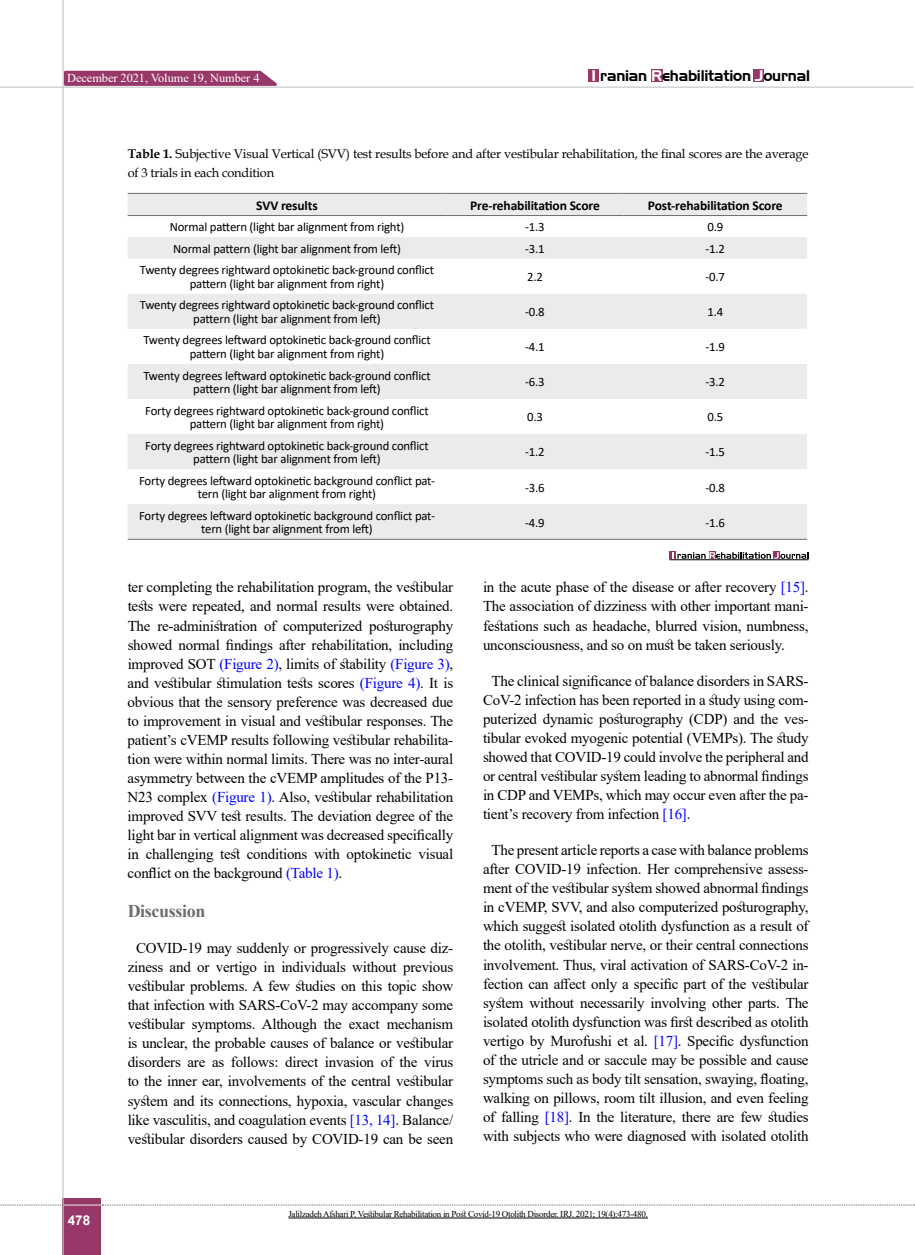
<style>
.page{position:relative;width:915px;height:1255px;background:#fff}
.page>*{position:absolute;margin:0;border:0;box-sizing:border-box;transform-origin:0 0}
.t1{font:700 18px "Times New Roman";letter-spacing:-.02em;color:#6d6e71}
.t2{font:15px/19px "Times New Roman";letter-spacing:-.015em;color:#000;text-align:justify}
.t3{font:15px "Aero";letter-spacing:-.015em;color:#000}
.t4{font:700 13.5px "Calibri";letter-spacing:-.01em;color:#000}
.t5{font:700 13.5px "Arial";color:#fff}
.t6{font:12.75px/13.5px "Calibri";letter-spacing:-.015em;color:#000;text-align:center}
.t7{font:12.75px/19px "Book Antiqua";letter-spacing:-.015em;color:#000}
.t8{font:12.15px "Times New Roman";letter-spacing:-.005em;color:#fff}
.t9{font:9px "Times New Roman";letter-spacing:-.03em;color:#000}
.s1{color:#fff}
.s2{font-weight:700}
.s3{color:#00f}
</style>
<div class="page">
<div style="left:63px;top:1198px;width:38px;height:56px;background:#983868"></div>
<hr style="left:62px;top:0;width:2px;height:1254px;background:#c2c4c6">
<hr style="left:63px;top:1204px;width:38px;height:1px;background:#ebebec">
<svg style="left:0;top:1204px;width:63px;height:1px"></svg>
<svg style="left:102px;top:1204px;width:812px;height:1px"></svg>
<div style="left:588px;top:69px;width:10px;height:13px;background:#983868"></div>
<div style="left:650px;top:69px;width:12px;height:13px;background:#983868"></div>
<div style="left:752px;top:69px;width:11px;height:13px;background:#983868"></div>
<svg style="left:62px;top:69px;width:222px;height:18px;background:#ac6187"></svg>
<hr style="left:0;top:87px;width:913px;height:1px;background:#c2c4c6">
<svg style="left:128px;top:194px;width:678px;height:345px;fill:#ebebec"></svg>
<hr style="left:128px;top:193px;width:318px;height:1px;background:#6d6e71">
<hr style="left:446px;top:193px;width:177px;height:1px;background:#6d6e71">
<hr style="left:623px;top:193px;width:183px;height:1px;background:#6d6e71">
<hr style="left:128px;top:215px;width:318px;height:1px;background:#6d6e71">
<hr style="left:446px;top:215px;width:177px;height:1px;background:#6d6e71">
<hr style="left:623px;top:215px;width:183px;height:1px;background:#6d6e71">
<hr style="left:128px;top:539px;width:318px;height:1px;background:#6d6e71">
<hr style="left:446px;top:539px;width:177px;height:1px;background:#6d6e71">
<hr style="left:623px;top:539px;width:183px;height:1px;background:#6d6e71">
<div style="left:669px;top:551px;width:6px;height:8px;background:#953263"></div>
<div style="left:709px;top:551px;width:6px;height:8px;background:#953263"></div>
<div style="left:772px;top:551px;width:7px;height:8px;background:#953263"></div>
<svg style="left:672px;top:552px;width:136px;height:7px"></svg>
<hr style="left:669px;top:559px;width:139px;height:1px;background:#000">
<hr style="left:288px;top:1217px;width:359px;height:1px;background:#000">
<p class="t8" style="left:67px;top:69px;width:194px">December 2021, Volume 19, Number 4</p>
<p class="t3" style="left:591px;top:67px;width:220px"><span class="s1">I</span> ranian <span class="s1">R</span>ehabilitation <span class="s1">J</span>ournal</p>
<p class="t7" style="left:128px;top:144px;width:682px"><span class="s2">Table 1.</span> Subjective Visual Vertical (SVV) test results before and after vestibular rehabilitation, the final scores are the average of 3 trials in each condition</p>
<p class="t4" style="left:256px;top:195px;width:63px">SVV results</p>
<p class="t4" style="left:470px;top:195px;width:131px">Pre-rehabilitation Score</p>
<p class="t4" style="left:647px;top:195px;width:136px">Post-rehabilitation Score</p>
<p class="t6" style="left:170px;top:220px;width:236px">Normal pattern (light bar alignment from right)</p>
<p class="t6" style="left:525px;top:220px;width:21px">-1.3</p>
<p class="t6" style="left:707px;top:220px;width:17px">0.9</p>
<p class="t6" style="left:173px;top:241px;width:229px">Normal pattern (light bar alignment from left)</p>
<p class="t6" style="left:525px;top:241px;width:21px">-3.1</p>
<p class="t6" style="left:705px;top:241px;width:21px">-1.2</p>
<p class="t6" style="left:140px;top:263px;width:295px">Twenty degrees rightward optokinetic back-ground conflict pattern (light bar alignment from right)</p>
<p class="t6" style="left:527px;top:270px;width:17px">2.2</p>
<p class="t6" style="left:705px;top:270px;width:21px">-0.7</p>
<p class="t6" style="left:140px;top:298px;width:295px">Twenty degrees rightward optokinetic back-ground conflict pattern (light bar alignment from left)</p>
<p class="t6" style="left:525px;top:305px;width:21px">-0.8</p>
<p class="t6" style="left:707px;top:305px;width:17px">1.4</p>
<p class="t6" style="left:143px;top:333px;width:288px">Twenty degrees leftward optokinetic back-ground conflict pattern (light bar alignment from right)</p>
<p class="t6" style="left:525px;top:340px;width:21px">-4.1</p>
<p class="t6" style="left:705px;top:340px;width:21px">-1.9</p>
<p class="t6" style="left:143px;top:368px;width:288px">Twenty degrees leftward optokinetic back-ground conflict pattern (light bar alignment from left)</p>
<p class="t6" style="left:525px;top:375px;width:21px">-6.3</p>
<p class="t6" style="left:705px;top:375px;width:21px">-3.2</p>
<p class="t6" style="left:145px;top:403px;width:285px">Forty degrees rightward optokinetic back-ground conflict pattern (light bar alignment from right)</p>
<p class="t6" style="left:527px;top:410px;width:17px">0.3</p>
<p class="t6" style="left:707px;top:410px;width:17px">0.5</p>
<p class="t6" style="left:145px;top:438px;width:285px">Forty degrees rightward optokinetic back-ground conflict pattern (light bar alignment from left)</p>
<p class="t6" style="left:525px;top:445px;width:21px">-1.2</p>
<p class="t6" style="left:705px;top:445px;width:21px">-1.5</p>
<p class="t6" style="left:139px;top:473px;width:297px">Forty degrees leftward optokinetic background conflict pat&shy;tern (light bar alignment from right)</p>
<p class="t6" style="left:525px;top:480px;width:21px">-3.6</p>
<p class="t6" style="left:705px;top:480px;width:21px">-0.8</p>
<p class="t6" style="left:139px;top:508px;width:297px">Forty degrees leftward optokinetic background conflict pat&shy;tern (light bar alignment from left)</p>
<p class="t6" style="left:525px;top:515px;width:21px">-4.9</p>
<p class="t6" style="left:705px;top:515px;width:21px">-1.6</p>
<p class="t5" style="left:68px;top:1210px;width:24px">478</p>
<p class="t2" style="left:128px;top:577px;width:327px">ter completing the rehabilitation program, the vestibular tests were repeated, and normal results were obtained.<br>The re-administration of computerized posturography showed normal findings after rehabilitation, including improved SOT <span class="s3">(Figure 2)</span>, limits of stability <span class="s3">(Figure 3)</span>, and vestibular stimulation tests scores <span class="s3">(Figure 4)</span>. It is obvious that the sensory preference was decreased due to improvement in visual and vestibular responses. The patient’s cVEMP results following vestibular rehabilita&shy;tion were within normal limits. There was no inter-aural asymmetry between the cVEMP amplitudes of the P13- N23 complex <span class="s3">(Figure 1)</span>. Also, vestibular rehabilitation improved SVV test results. The deviation degree of the light bar in vertical alignment was decreased specifically in challenging test conditions with optokinetic visual conflict on the background <span class="s3">(Table 1)</span>.</p>
<p class="t1" style="left:128px;top:897px;width:79px">Discussion</p>
<p class="t2" style="left:128px;top:938px;width:327px;text-align:center">COVID-19 may suddenly or progressively cause diz&shy;ziness and or vertigo in individuals without previous vestibular problems. A few studies on this topic show that infection with SARS-CoV-2 may accompany some vestibular symptoms. Although the exact mechanism is unclear, the probable causes of balance or vestibular disorders are as follows: direct invasion of the virus to the inner ear, involvements of the central vestibular system and its connections, hypoxia, vascular changes like vasculitis, and coagulation events <span class="s3">[13, 14]</span>. Balance/ vestibular disorders caused by COVID-19 can be seen</p>
<p class="t2" style="left:483px;top:577px;width:327px">in the acute phase of the disease or after recovery <span class="s3">[15]</span>.<br>The association of dizziness with other important mani&shy;festations such as headache, blurred vision, numbness, unconsciousness, and so on must be taken seriously.</p>
<p class="t2" style="left:483px;top:670px;width:327px;text-indent:9px">The clinical significance of balance disorders in SARS-CoV-2 infection has been reported in a study using com&shy;puterized dynamic posturography (CDP) and the ves&shy;tibular evoked myogenic potential (VEMPs). The study showed that COVID-19 could involve the peripheral and or central vestibular system leading to abnormal findings in CDP and VEMPs, which may occur even after the pa&shy;tient’s recovery from infection <span class="s3">[16]</span>.</p>
<p class="t2" style="left:483px;top:840px;width:327px;text-align:center">The present article reports a case with balance problems after COVID-19 infection. Her comprehensive assess&shy;ment of the vestibular system showed abnormal findings in cVEMP, SVV, and also computerized posturography, which suggest isolated otolith dysfunction as a result of the otolith, vestibular nerve, or their central connections involvement. Thus, viral activation of SARS-CoV-2 in&shy;fection can affect only a specific part of the vestibular system without necessarily involving other parts. The isolated otolith dysfunction was first described as otolith vertigo by Murofushi et al. <span class="s3">[17]</span>. Specific dysfunction of the utricle and or saccule may be possible and cause symptoms such as body tilt sensation, swaying, floating, walking on pillows, room tilt illusion, and even feeling of falling <span class="s3">[18]</span>. In the literature, there are few studies with subjects who were diagnosed with isolated otolith</p>
<p class="t9" style="left:288px;top:1207px;width:361px">Jalilzadeh Afshari P. Vestibular Rehabilitation in Post Covid-19 Otolith Disorder. IRJ. 2021; 19(4):473-480.</p>
</div>
